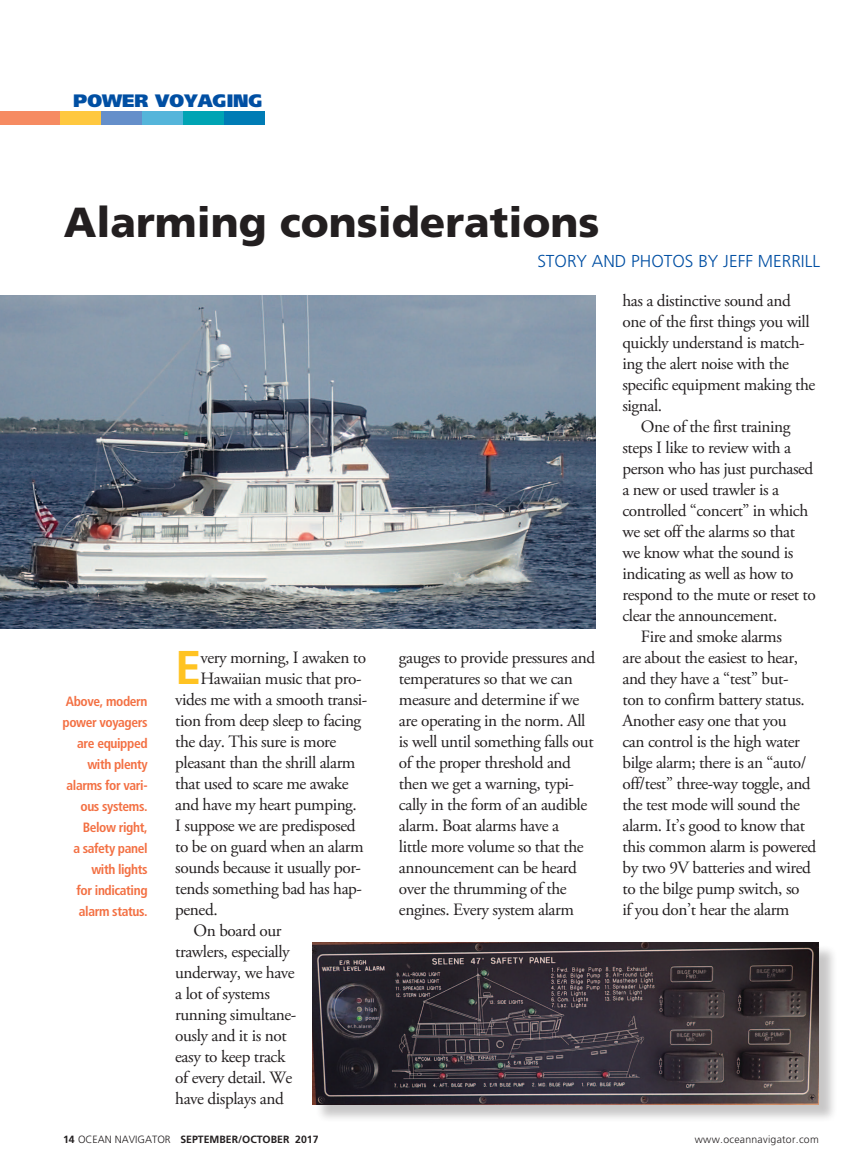
<style>
.page{position:relative;width:864px;height:1175px;background:#fff}
.page>*{position:absolute;margin:0;border:0;box-sizing:border-box;transform-origin:0 0}
.t1{font:700 47.4px "Frutiger";color:#ffc322}
.t2{font:900 42px "Frutiger";color:#231f20}
.t3{font:900 18px "Frutiger";color:#004fa3}
.t4{font:17.25px/21px "Adobe Garamond Pro";letter-spacing:-.025em;color:#231f20}
.t5{font:300 17.25px "Frutiger";color:#004fa3}
.t6{font:700 condensed 13.5px/21px "Frutiger";letter-spacing:-.03em;color:#f37043;text-align:right}
.t7{font:700 10.5px "Frutiger";color:#231f20}
.t8{font:300 10.5px "Frutiger";letter-spacing:.025em;color:#231f20}
.s1{font-weight:300}
</style>
<div class="page">
<div style="left:0;top:112px;width:60px;height:13px;background:#f68b62"></div>
<div style="left:60px;top:112px;width:41px;height:13px;background:#ffc83f"></div>
<div style="left:101px;top:112px;width:41px;height:13px;background:#658fca"></div>
<div style="left:142px;top:112px;width:41px;height:13px;background:#55b5da"></div>
<div style="left:183px;top:112px;width:41px;height:13px;background:#00a4b4"></div>
<div style="left:224px;top:112px;width:41px;height:13px;background:#007cb5"></div>
<img style="left:0;top:296px;width:596px;height:333px">
<div style="left:315px;top:944px;width:523px;height:179px;background:#231f20;opacity:.25"></div>
<img style="left:313px;top:942px;width:506px;height:162px">
<p class="t3" style="left:73px;top:89px;width:191px">POWER VOYAGING</p>
<h2 class="t2" style="left:64px;top:196px;width:537px">Alarming considerations</h2>
<p class="t5" style="left:537px;top:251px;width:284px">STORY AND PHOTOS BY JEFF MERRILL</p>
<p class="t6" style="left:63px;top:690px;width:86px">Above, modern power voyagers are equipped with plenty alarms for vari&shy;ous systems.<br>Below right,<br>a safety panel with lights<br>for indicating alarm status.</p>
<h1 class="t1" style="left:175px;top:640px;width:28px">E</h1>
<p class="t4" style="left:200px;top:648px;width:167px">very morning, I awaken to</p>
<p class="t4" style="left:200px;top:669px;width:163px">Hawaiian music that pro-</p>
<p class="t4" style="left:175px;top:690px;width:194px">vides me with a smooth transi-</p>
<p class="t4" style="left:175px;top:711px;width:188px">tion from deep sleep to facing</p>
<p class="t4" style="left:175px;top:732px;width:163px">the day. This sure is more</p>
<p class="t4" style="left:175px;top:753px;width:182px">pleasant than the shrill alarm</p>
<p class="t4" style="left:175px;top:774px;width:175px">that used to scare me awake</p>
<p class="t4" style="left:175px;top:795px;width:183px">and have my heart pumping.</p>
<p class="t4" style="left:175px;top:816px;width:182px">I suppose we are predisposed</p>
<p class="t4" style="left:175px;top:837px;width:190px">to be on guard when an alarm</p>
<p class="t4" style="left:175px;top:858px;width:187px">sounds because it usually por-</p>
<p class="t4" style="left:175px;top:879px;width:188px">tends something bad has hap-</p>
<p class="t4" style="left:175px;top:900px;width:44px">pened.</p>
<p class="t4" style="left:194px;top:921px;width:90px">On board our</p>
<p class="t4" style="left:175px;top:942px;width:116px">trawlers, especially</p>
<p class="t4" style="left:175px;top:963px;width:121px">underway, we have</p>
<p class="t4" style="left:175px;top:984px;width:96px">a lot of systems</p>
<p class="t4" style="left:175px;top:1005px;width:123px">running simultane-</p>
<p class="t4" style="left:175px;top:1026px;width:113px">ously and it is not</p>
<p class="t4" style="left:175px;top:1047px;width:112px">easy to keep track</p>
<p class="t4" style="left:175px;top:1068px;width:119px">of every detail. We</p>
<p class="t4" style="left:175px;top:1089px;width:110px">have displays and</p>
<p class="t4" style="left:399px;top:648px;width:198px">gauges to provide pressures and temperatures so that we can measure and determine if we are operating in the norm. All is well until something falls out of the proper threshold and then we get a warning, typi&shy;cally in the form of an audible alarm. Boat alarms have a<br>little more volume so that the announcement can be heard over the thrumming of the engines. Every system alarm</p>
<p class="t4" style="left:622px;top:291px;width:194px">has a distinctive sound and one of the first things you will quickly understand is match&shy;ing the alert noise with the specific equipment making the signal.</p>
<p class="t4" style="left:641px;top:417px;width:151px">One of the first training</p>
<p class="t4" style="left:622px;top:438px;width:170px">steps I like to review with a</p>
<p class="t4" style="left:622px;top:459px;width:192px">person who has just purchased</p>
<p class="t4" style="left:622px;top:480px;width:158px">a new or used trawler is a</p>
<p class="t4" style="left:622px;top:501px;width:187px">controlled “concert” in which</p>
<p class="t4" style="left:622px;top:522px;width:174px">we set off the alarms so that</p>
<p class="t4" style="left:622px;top:543px;width:172px">we know what the sound is</p>
<p class="t4" style="left:622px;top:564px;width:173px">indicating as well as how to</p>
<p class="t4" style="left:622px;top:585px;width:195px">respond to the mute or reset to</p>
<p class="t4" style="left:622px;top:606px;width:156px">clear the announcement.</p>
<p class="t4" style="left:641px;top:627px;width:143px">Fire and smoke alarms</p>
<p class="t4" style="left:622px;top:648px;width:177px">are about the easiest to hear,</p>
<p class="t4" style="left:622px;top:669px;width:168px">and they have a “test” but-</p>
<p class="t4" style="left:622px;top:690px;width:184px">ton to confirm battery status.</p>
<p class="t4" style="left:622px;top:711px;width:166px">Another easy one that you</p>
<p class="t4" style="left:622px;top:732px;width:179px">can control is the high water</p>
<p class="t4" style="left:622px;top:752px;width:185px">bilge alarm; there is an “auto/</p>
<p class="t4" style="left:622px;top:773px;width:190px">off/test” three-way toggle, and</p>
<p class="t4" style="left:622px;top:794px;width:179px">the test mode will sound the</p>
<p class="t4" style="left:622px;top:815px;width:184px">alarm. It’s good to know that</p>
<p class="t4" style="left:622px;top:836px;width:195px">this common alarm is powered</p>
<p class="t4" style="left:622px;top:857px;width:190px">by two 9V batteries and wired</p>
<p class="t4" style="left:622px;top:878px;width:179px">to the bilge pump switch, so</p>
<p class="t4" style="left:622px;top:899px;width:169px">if you don’t hear the alarm</p>
<p class="t7" style="left:63px;top:1133px;width:257px">14 <span class="s1">OCEAN NAVIGATOR</span> SEPTEMBER/OCTOBER 2017</p>
<p class="t8" style="left:695px;top:1132px;width:125px">www.oceannavigator.com</p>
</div>
